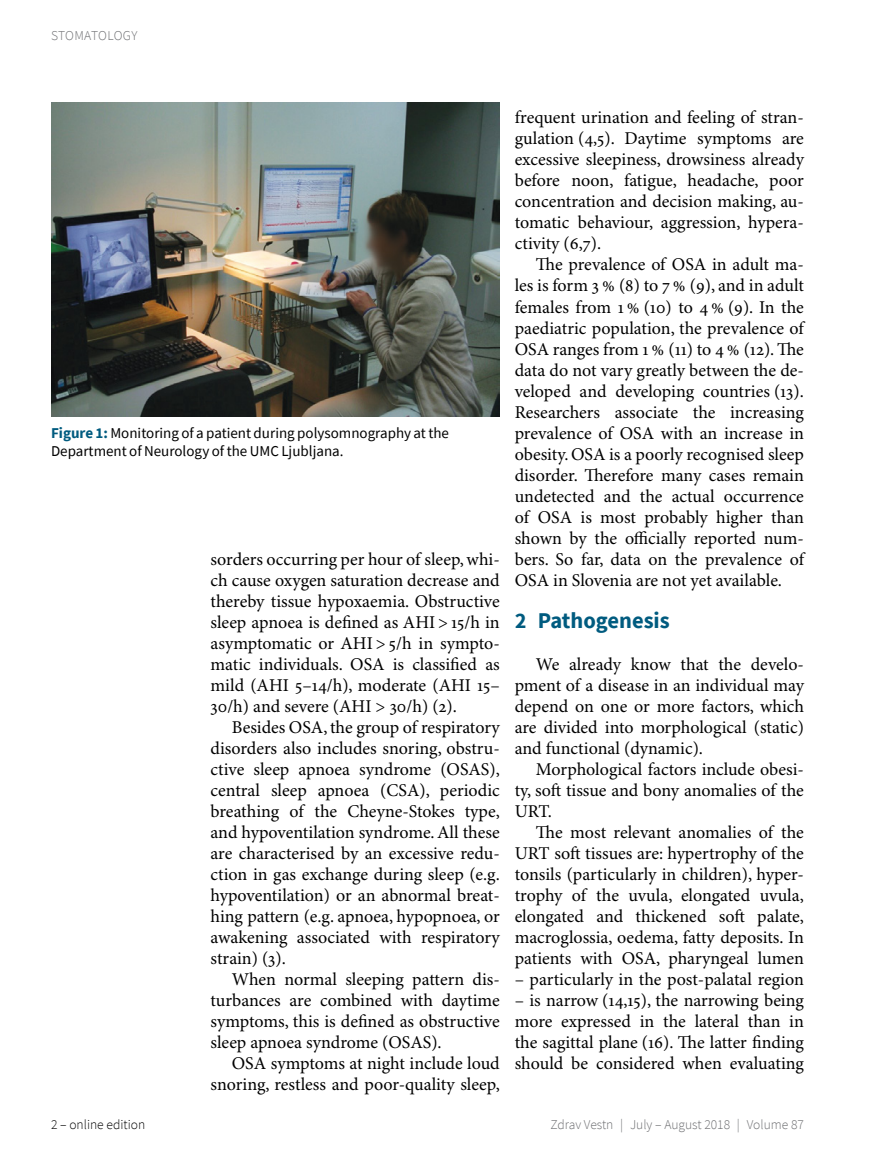
<style>
.page{position:relative;width:872px;height:1166px;background:#fff}
.page>*{position:absolute;margin:0;border:0;box-sizing:border-box;transform-origin:0 0}
.t1{font:700 22.5px "Source Sans Pro";color:#005b7f}
.t2{font:18px/21px "Minion Pro";color:#000;text-align:justify}
.t3{font:15px/18px "Source Sans Pro";color:#000}
.t4{font:300 13.5px "Source Sans Pro";color:#6d6e71}
.t5{font:300 13.5px "Source Sans Pro";color:#000}
.s1{font-weight:700;color:#005b7f}
</style>
<div class="page">
<img style="left:51px;top:102px;width:449px;height:315px">
<p class="t4" style="left:51px;top:27px;width:88px">Stom atology</p>
<p class="t3" style="left:51px;top:424px;width:399px"><span class="s1">Figure 1:</span> Monitoring of a patient during polysomnography at the<br>Department of Neurology of the UMC Ljubljana.</p>
<p class="t2" style="left:210px;top:549px;width:291px">sorders occurring per hour of sleep, whi&shy;ch cause oxygen saturation decrease and thereby tissue hypoxaemia. Obstructive sleep apnoea is defined as AHI &gt; 15/h in asymptomatic or AHI &gt; 5/h in sympto&shy;matic individuals. OSA is classified as mild (AHI 5–14/h), moderate (AHI 15– 30/h) and severe (AHI &gt; 30/h) (2).</p>
<p class="t2" style="left:210px;top:717px;width:291px;text-indent:21px">Besides OSA, the group of respiratory disorders also includes snoring, obstru&shy;ctive sleep apnoea syndrome (OSAS), central sleep apnoea (CSA), periodic breathing of the Cheyne-Stokes type, and hypoventilation syndrome. All these are characterised by an excessive redu&shy;ction in gas exchange during sleep (e.g. hypoventilation) or an abnormal breat&shy;hing pattern (e.g. apnoea, hypopnoea, or awakening associated with respiratory strain) (3).</p>
<p class="t2" style="left:210px;top:969px;width:291px;text-indent:21px">When normal sleeping pattern dis&shy;turbances are combined with daytime symptoms, this is defined as obstructive sleep apnoea syndrome (OSAS).</p>
<p class="t2" style="left:210px;top:1053px;width:291px;text-align:right">OSA symptoms at night include loud snoring, restless and poor-quality sleep,</p>
<p class="t2" style="left:514px;top:108px;width:291px">frequent urination and feeling of stran&shy;gulation (4,5). Daytime symptoms are excessive sleepiness, drowsiness already before noon, fatigue, headache, poor concentration and decision making, au&shy;tomatic behaviour, aggression, hypera&shy;ctivity (6,7).</p>
<p class="t2" style="left:514px;top:255px;width:291px;text-indent:21px">The prevalence of OSA in adult ma&shy;les is form 3 % (8) to 7 % (9), and in adult females from 1 % (10) to 4 % (9). In the paediatric population, the prevalence of OSA ranges from 1 % (11) to 4 % (12). The data do not vary greatly between the de&shy;veloped and developing countries (13).<br>Researchers associate the increasing prevalence of OSA with an increase in obesity. OSA is a poorly recognised sleep disorder. Therefore many cases remain undetected and the actual occurrence of OSA is most probably higher than shown by the officially reported num&shy;bers. So far, data on the prevalence of OSA in Slovenia are not yet available.</p>
<p class="t1" style="left:514px;top:604px;width:157px">2 Pathogenesis</p>
<p class="t2" style="left:514px;top:654px;width:291px;text-indent:21px">We already know that the develo&shy;pment of a disease in an individual may depend on one or more factors, which are divided into morphological (static) and functional (dynamic).</p>
<p class="t2" style="left:514px;top:759px;width:291px;text-indent:21px">Morphological factors include obesi&shy;ty, soft tissue and bony anomalies of the URT.</p>
<p class="t2" style="left:514px;top:822px;width:291px;text-indent:21px">The most relevant anomalies of the URT soft tissues are: hypertrophy of the tonsils (particularly in children), hyper&shy;trophy of the uvula, elongated uvula, elongated and thickened soft palate, macroglossia, oedema, fatty deposits. In patients with OSA, pharyngeal lumen</p>
<p class="t2" style="left:514px;top:969px;width:291px">– particularly in the post-palatal region</p>
<p class="t2" style="left:514px;top:990px;width:291px">– is narrow (14,15), the narrowing being more expressed in the lateral than in the sagittal plane (16). The latter finding should be considered when evaluating</p>
<p class="t5" style="left:51px;top:1116px;width:96px">2 – online edition</p>
<p class="t4" style="left:550px;top:1116px;width:255px">Zdrav Vestn | July – August 2018 | Volume 87</p>
</div>
